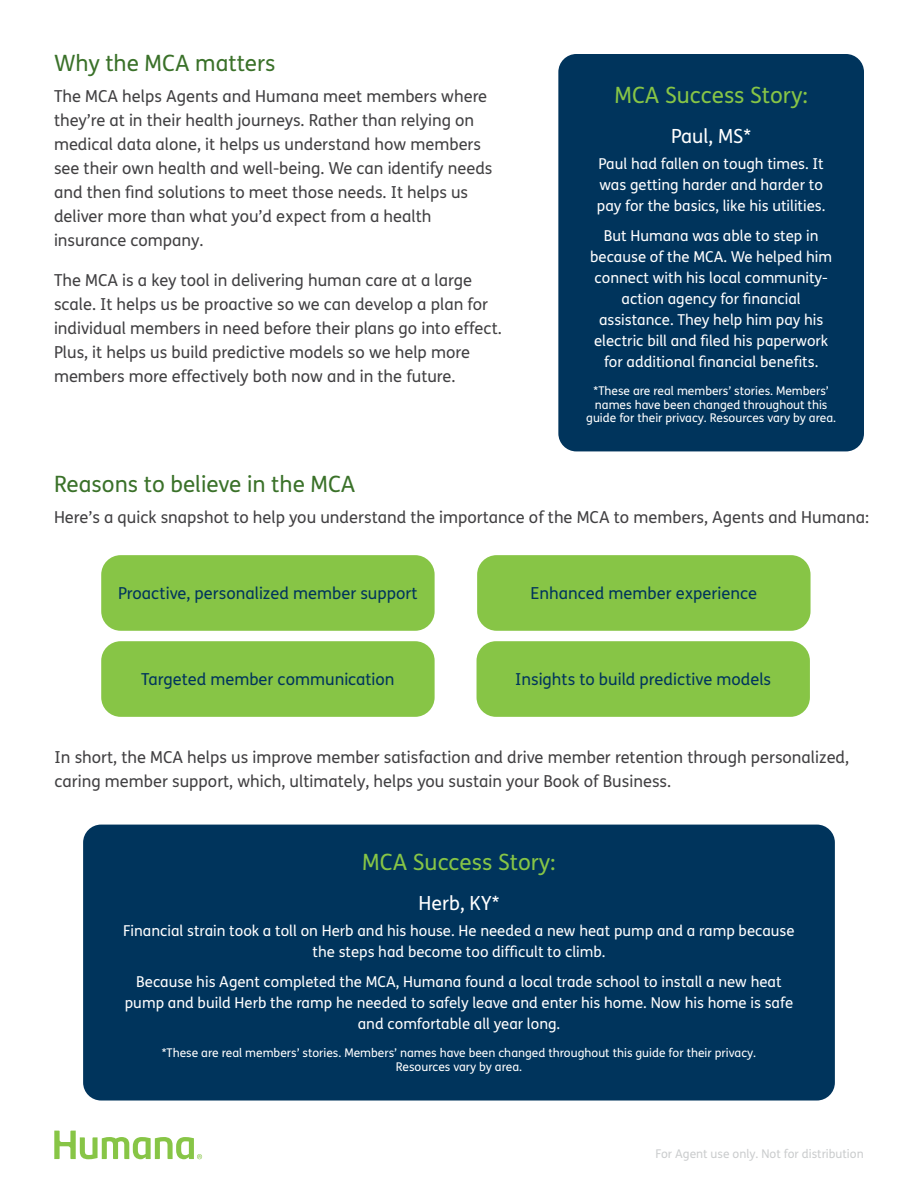
<style>
.page{position:relative;width:918px;height:1188px;background:#fff}
.page>*{position:absolute;margin:0;border:0;box-sizing:border-box;transform-origin:0 0}
.t1{font:22.5px "FS Humana";color:#3a7129}
.t2{font:22.5px "FS Humana";color:#87c546}
.t3{font:19.5px "FS Humana";color:#fff}
.t4{font:16.5px/24px "FS Humana";color:#414042}
.t5{font:16.5px "FS Humana";color:#00345c}
.t6{font:15px/21px "FS Humana";color:#fff;text-align:center}
.t7{font:12px/13.5px "FS Humana";color:#fff;text-align:center}
.t8{font:12px "FS Humana";color:#cbcdce}
</style>
<div class="page">
<div style="left:558px;top:54px;width:306px;height:397px;background:#00345c;border-radius:18px"></div>
<div style="left:83px;top:825px;width:752px;height:276px;background:#00345c;border-radius:18px"></div>
<div style="left:103px;top:557px;width:330px;height:72px;background:#87c546;border-radius:18px"></div>
<div style="left:101px;top:555px;width:334px;height:76px;border:3px solid #87c546;border-radius:18px"></div>
<div style="left:103px;top:643px;width:330px;height:72px;background:#87c546;border-radius:18px"></div>
<div style="left:101px;top:641px;width:334px;height:76px;border:3px solid #87c546;border-radius:18px"></div>
<div style="left:479px;top:557px;width:330px;height:72px;background:#87c546;border-radius:18px"></div>
<div style="left:477px;top:555px;width:334px;height:76px;border:3px solid #87c546;border-radius:18px"></div>
<div style="left:478px;top:643px;width:330px;height:72px;background:#87c546;border-radius:18px"></div>
<div style="left:477px;top:641px;width:333px;height:76px;border:3px solid #87c546;border-radius:18px"></div>
<svg style="left:54px;top:1131px;width:148px;height:28px"></svg>
<h1 class="t1" style="left:54px;top:47px;width:223px">Why the MCA matters</h1>
<p class="t4" style="left:54px;top:84px;width:440px">The MCA helps Agents and Humana meet members where they’re at in their health journeys. Rather than relying on medical data alone, it helps us understand how members see their own health and well-being. We can identify needs and then find solutions to meet those needs. It helps us deliver more than what you’d expect from a health insurance company.</p>
<p class="t4" style="left:54px;top:268px;width:449px">The MCA is a key tool in delivering human care at a large scale. It helps us be proactive so we can develop a plan for individual members in need before their plans go into effect.<br>Plus, it helps us build predictive models so we help more members more effectively both now and in the future.</p>
<h1 class="t2" style="left:614px;top:80px;width:195px">MCA Success Story:</h1>
<p class="t3" style="left:671px;top:123px;width:82px">Paul, MS*</p>
<p class="t6" style="left:597px;top:153px;width:230px;text-align:left">Paul had fallen on tough times. It was getting harder and harder to pay for the basics, like his utilities.</p>
<p class="t6" style="left:590px;top:225px;width:243px">But Humana was able to step in because of the MCA. We helped him connect with his local community&shy;action agency for financial assistance. They help him pay his electric bill and filed his paperwork for additional financial benefits.</p>
<p class="t7" style="left:586px;top:384px;width:251px">*These are real members’ stories. Members’ names have been changed throughout this guide for their privacy. Resources vary by area.</p>
<h1 class="t1" style="left:54px;top:469px;width:303px">Reasons to believe in the MCA</h1>
<p class="t4" style="left:54px;top:505px;width:817px">Here’s a quick snapshot to help you understand the importance of the MCA to members, Agents and Humana:</p>
<p class="t5" style="left:118px;top:582px;width:301px">Proactive, personalized member support</p>
<p class="t5" style="left:141px;top:668px;width:255px">Targeted member communication</p>
<p class="t5" style="left:531px;top:582px;width:228px">Enhanced member experience</p>
<p class="t5" style="left:515px;top:668px;width:258px">Insights to build predictive models</p>
<p class="t4" style="left:55px;top:745px;width:796px">In short, the MCA helps us improve member satisfaction and drive member retention through personalized, caring member support, which, ultimately, helps you sustain your Book of Business.</p>
<h1 class="t2" style="left:362px;top:847px;width:195px">MCA Success Story:</h1>
<p class="t3" style="left:419px;top:890px;width:82px">Herb, KY*</p>
<p class="t6" style="left:123px;top:920px;width:673px">Financial strain took a toll on Herb and his house. He needed a new heat pump and a ramp because the steps had become too difficult to climb.</p>
<p class="t6" style="left:125px;top:971px;width:670px">Because his Agent completed the MCA, Humana found a local trade school to install a new heat pump and build Herb the ramp he needed to safely leave and enter his home. Now his home is safe and comfortable all year long.</p>
<p class="t7" style="left:162px;top:1046px;width:596px">*These are real members’ stories. Members’ names have been changed throughout this guide for their privacy.<br>Resources vary by area.</p>
<p class="t8" style="left:656px;top:1145px;width:210px">For Agent use only. Not for distribution</p>
</div>
